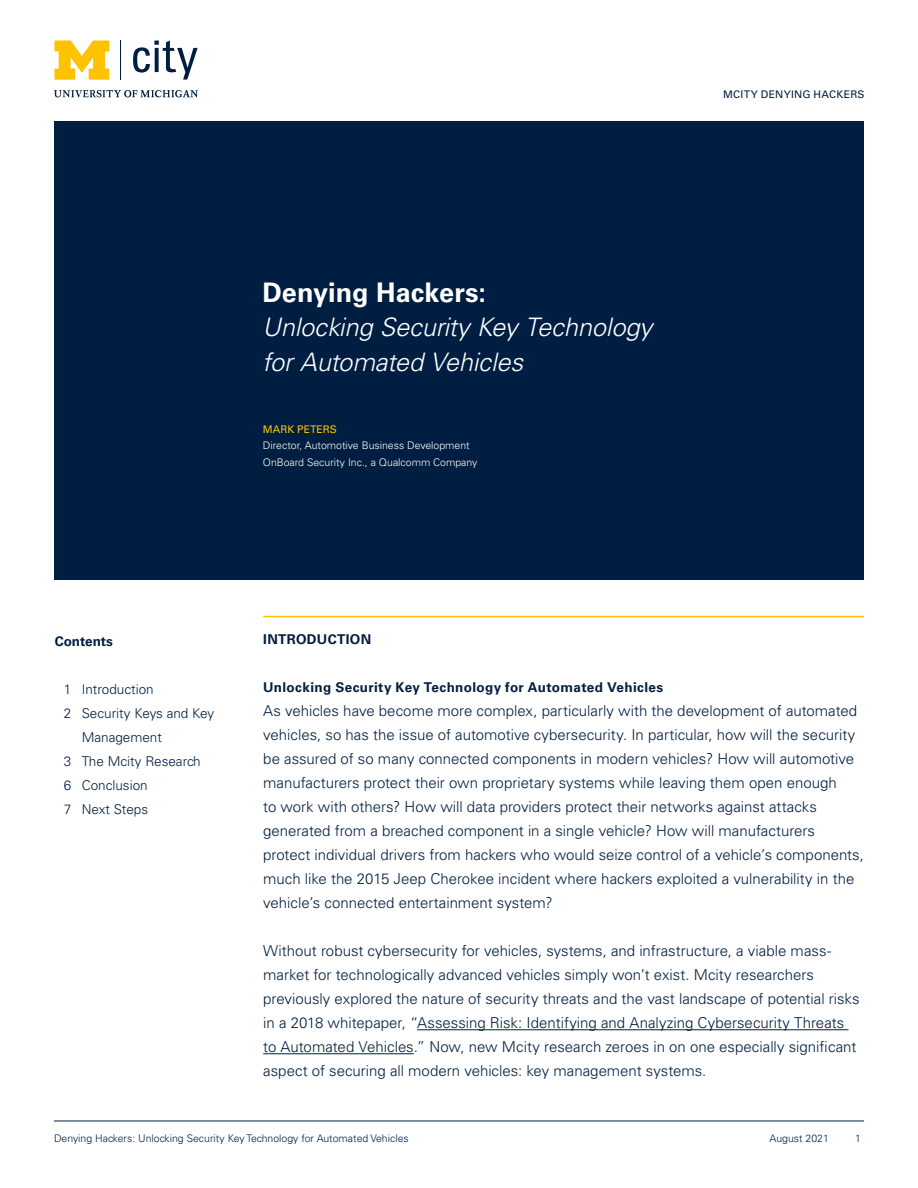
<style>
.page{position:relative;width:918px;height:1188px;background:#fff}
.page>*{position:absolute;margin:0;border:0;box-sizing:border-box;transform-origin:0 0}
.t1{font:700 27px "Univers LT Std";color:#fff}
.t2{font:italic 300 25.5px/34.5px "Univers LT Std";letter-spacing:-.005em;color:#fff}
.t3{font:300 15px/24px "Univers LT Std";color:#001e41}
.t4{font:300 13.5px "Univers LT Std";color:#001e41}
.t5{font:700 13.5px "Univers LT Std";letter-spacing:.025em;color:#001e41}
.t6{font:700 13.5px "Univers LT Std";color:#001e41}
.t7{font:300 10.5px "Univers LT Std";color:#001e41}
.t8{font:300 10.5px/16.5px "Univers LT Std";color:#fff}
.t9{font:10.5px "Univers LT Std";letter-spacing:.025em;color:#001e41}
.t10{font:10.5px "Univers LT Std";color:#fec200}
</style>
<div class="page">
<hr style="left:54px;top:1121px;width:810px;height:1px;background:#001e41">
<hr style="left:120px;top:40px;width:1px;height:40px;background:#001e41">
<svg style="left:54px;top:41px;width:55px;height:39px"></svg>
<svg style="left:133px;top:41px;width:65px;height:39px"></svg>
<svg style="left:54px;top:90px;width:144px;height:7px"></svg>
<div style="left:54px;top:122px;width:810px;height:458px;background:#001e41"></div>
<hr style="left:263px;top:616px;width:601px;height:1px;background:#fec200">
<hr style="left:417px;top:1029px;width:431px;height:1px;background:#001e41">
<hr style="left:263px;top:1053px;width:151px;height:1px;background:#001e41">
<p class="t9" style="left:723px;top:88px;width:143px">MCITY DENYING HACKERS</p>
<h1 class="t1" style="left:263px;top:276px;width:225px">Denying Hackers:</h1>
<h2 class="t2" style="left:263px;top:310px;width:391px">Unlocking Security Key Technology for Automated Vehicles</h2>
<p class="t10" style="left:263px;top:423px;width:76px">MARK PETERS</p>
<p class="t8" style="left:263px;top:437px;width:216px">Director, Automotive Business Development<br>OnBoard Security Inc., a Qualcomm Company</p>
<p class="t6" style="left:55px;top:633px;width:60px">Contents</p>
<p class="t4" style="left:64px;top:681px;width:92px">1 Introduction</p>
<p class="t4" style="left:64px;top:705px;width:152px">2 Security Keys and Key</p>
<p class="t4" style="left:82px;top:729px;width:82px">Management</p>
<p class="t4" style="left:64px;top:753px;width:139px">3 The Mcity Research</p>
<p class="t4" style="left:64px;top:777px;width:86px">6 Conclusion</p>
<p class="t4" style="left:64px;top:801px;width:86px">7 Next Steps</p>
<p class="t5" style="left:263px;top:632px;width:109px">INTRODUCTION</p>
<p class="t5" style="left:263px;top:680px;width:402px">Unlocking Security Key Technology for Automated Vehicles</p>
<p class="t3" style="left:263px;top:699px;width:602px">As vehicles have become more complex, particularly with the development of automated vehicles, so has the issue of automotive cybersecurity. In particular, how will the security be assured of so many connected components in modern vehicles? How will automotive manufacturers protect their own proprietary systems while leaving them open enough<br>to work with others? How will data providers protect their networks against attacks generated from a breached component in a single vehicle? How will manufacturers protect individual drivers from hackers who would seize control of a vehicle’s components, much like the 2015 Jeep Cherokee incident where hackers exploited a vulnerability in the vehicle’s connected entertainment system?</p>
<p class="t3" style="left:263px;top:939px;width:598px">Without robust cybersecurity for vehicles, systems, and infrastructure, a viable mass&shy;market for technologically advanced vehicles simply won’t exist. Mcity researchers previously explored the nature of security threats and the vast landscape of potential risks in a 2018 whitepaper, “Assessing Risk: Identifying and Analyzing Cybersecurity Threats to Automated Vehicles.” Now, new Mcity research zeroes in on one especially significant aspect of securing all modern vehicles: key management systems.</p>
<p class="t7" style="left:54px;top:1132px;width:356px">Denying Hackers: Unlocking Security Key Technology for Automated Vehicles</p>
<p class="t7" style="left:770px;top:1132px;width:61px">August 2021</p>
<p class="t7" style="left:855px;top:1132px;width:7px">1</p>
</div>
